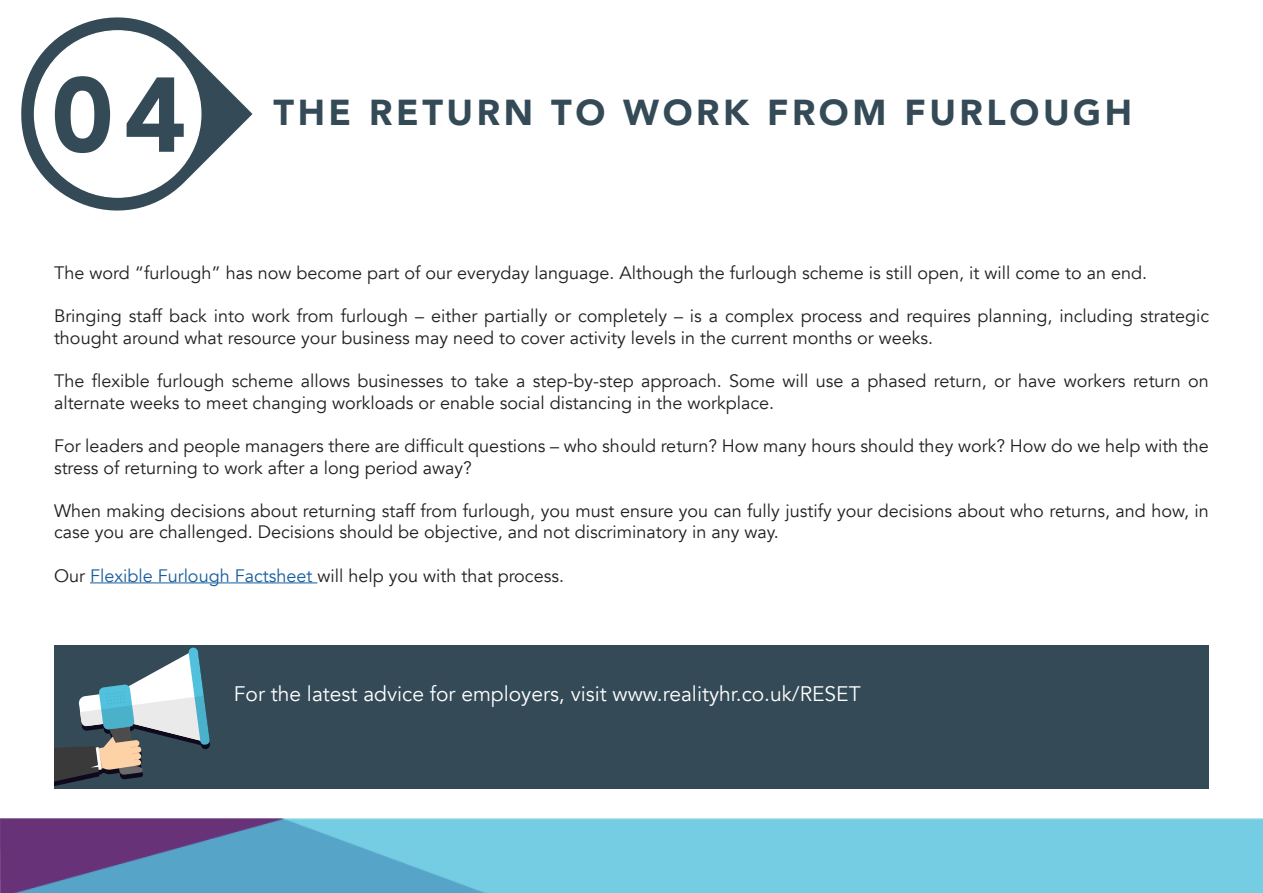
<style>
.page{position:relative;width:1263px;height:893px;background:#fff}
.page>*{position:absolute;margin:0;border:0;box-sizing:border-box;transform-origin:0 0}
.t1{font:900 105px "Avenir";color:#344a57}
.t2{font:900 36px "Avenir";letter-spacing:.1em;color:#344a57}
.t3{font:21px "Avenir";color:#fff}
.t4{font:18px/21.6px "Avenir";color:#231f20}
.s1{color:#175d9e}
</style>
<div class="page">
<hr style="left:90px;top:582px;width:227px;height:1px;background:#175d9e">
<img style="left:0;top:819px;width:1263px;height:74px">
<svg style="left:21px;top:17px;width:231px;height:194px"></svg>
<div style="left:34px;top:31px;width:167px;height:166px;background:#fff;border-radius:50%"></div>
<div style="left:54px;top:645px;width:1155px;height:144px;background:#344a57"></div>
<svg style="left:54px;top:647px;width:156px;height:139px"></svg>
<p class="t1" style="left:51px;top:25px;width:136px">04</p>
<p class="t2" style="left:273px;top:82px;width:860px">THE RETURN TO WORK FROM FURLOUGH</p>
<p class="t4" style="left:54px;top:262px;width:1095px">The word “furlough” has now become part of our everyday language. Although the furlough scheme is still open, it will come to an end.</p>
<p class="t4" style="left:54px;top:306px;width:1156px">Bringing staff back into work from furlough – either partially or completely – is a complex process and requires planning, including strategic thought around what resource your business may need to cover activity levels in the current months or weeks.</p>
<p class="t4" style="left:54px;top:370px;width:1156px">The flexible furlough scheme allows businesses to take a step-by-step approach. Some will use a phased return, or have workers return on alternate weeks to meet changing workloads or enable social distancing in the workplace.</p>
<p class="t4" style="left:54px;top:435px;width:1156px">For leaders and people managers there are difficult questions – who should return? How many hours should they work? How do we help with the stress of returning to work after a long period away?</p>
<p class="t4" style="left:54px;top:500px;width:1156px">When making decisions about returning staff from furlough, you must ensure you can fully justify your decisions about who returns, and how, in case you are challenged. Decisions should be objective, and not discriminatory in any way.</p>
<p class="t4" style="left:54px;top:565px;width:511px">Our <span class="s1">Flexible Furlough Factsheet</span> will help you with that process.</p>
<p class="t3" style="left:234px;top:682px;width:628px">For the latest advice for employers, visit www.realityhr.co.uk/RESET</p>
</div>
